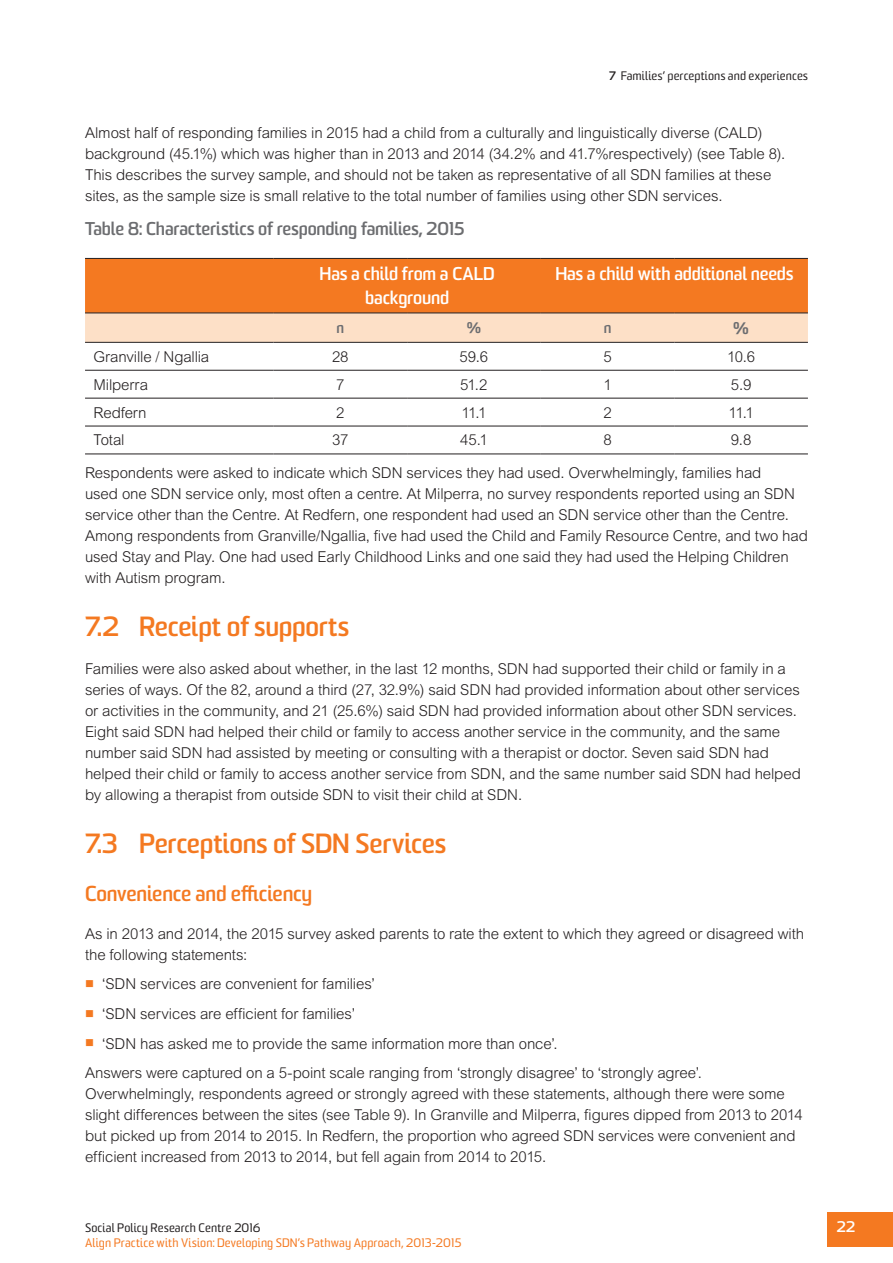
<style>
.page{position:relative;width:893px;height:1263px;background:#fff}
.page>*{position:absolute;margin:0;border:0;box-sizing:border-box;transform-origin:0 0}
.t1{font:700 27px "Sommet";letter-spacing:-.005em;color:#f47921}
.t2{font:700 21px "Sommet";letter-spacing:-.01em;color:#f47921}
.t3{font:700 18px/24px "Sommet";letter-spacing:-.01em;color:#fff;text-align:center}
.t4{font:700 18px "Sommet";letter-spacing:-.005em;color:#6c6d70}
.t5{font:700 16.5px "Sommet";color:#6c6d70}
.t6{font:300 15px/21px "Arial MT Std";letter-spacing:-.01em;color:#231f20}
.t7{font:700 15px "Sommet";color:#6c6d70}
.t8{font:700 15px "Sommet";color:#fff}
.t9{font:12px "Sommet";letter-spacing:.015em;color:#231f20}
.t10{font:12px "Sommet";letter-spacing:.015em;color:#f47921}
.s1{font-weight:700}
</style>
<div class="page">
<div style="left:828px;top:1212px;width:65px;height:35px;background:#f47921"></div>
<svg style="left:85px;top:259px;width:723px;height:83px;background:#f59b59"></svg>
<svg style="left:85px;top:369px;width:723px;height:85px"></svg>
<hr style="left:85px;top:370px;width:189px;height:1px;background:#231f20">
<hr style="left:274px;top:370px;width:133px;height:1px;background:#231f20">
<hr style="left:407px;top:370px;width:134px;height:1px;background:#231f20">
<hr style="left:541px;top:370px;width:133px;height:1px;background:#231f20">
<hr style="left:674px;top:370px;width:134px;height:1px;background:#231f20">
<hr style="left:85px;top:398px;width:189px;height:1px;background:#231f20">
<hr style="left:274px;top:398px;width:133px;height:1px;background:#231f20">
<hr style="left:407px;top:398px;width:134px;height:1px;background:#231f20">
<hr style="left:541px;top:398px;width:133px;height:1px;background:#231f20">
<hr style="left:674px;top:398px;width:134px;height:1px;background:#231f20">
<hr style="left:85px;top:426px;width:189px;height:1px;background:#231f20">
<hr style="left:274px;top:426px;width:133px;height:1px;background:#231f20">
<hr style="left:407px;top:426px;width:134px;height:1px;background:#231f20">
<hr style="left:541px;top:426px;width:133px;height:1px;background:#231f20">
<hr style="left:674px;top:426px;width:134px;height:1px;background:#231f20">
<hr style="left:85px;top:454px;width:189px;height:1px;background:#231f20">
<hr style="left:274px;top:454px;width:133px;height:1px;background:#231f20">
<hr style="left:407px;top:454px;width:134px;height:1px;background:#231f20">
<hr style="left:541px;top:454px;width:133px;height:1px;background:#231f20">
<hr style="left:674px;top:454px;width:134px;height:1px;background:#231f20">
<hr style="left:85px;top:258px;width:189px;height:1px;background:#231f20">
<hr style="left:274px;top:258px;width:133px;height:1px;background:#231f20">
<hr style="left:407px;top:258px;width:134px;height:1px;background:#231f20">
<hr style="left:541px;top:258px;width:133px;height:1px;background:#231f20">
<hr style="left:674px;top:258px;width:134px;height:1px;background:#231f20">
<hr style="left:85px;top:313px;width:189px;height:1px;background:#231f20">
<hr style="left:274px;top:313px;width:133px;height:1px;background:#231f20">
<hr style="left:407px;top:313px;width:134px;height:1px;background:#231f20">
<hr style="left:541px;top:313px;width:133px;height:1px;background:#231f20">
<hr style="left:674px;top:313px;width:134px;height:1px;background:#231f20">
<hr style="left:85px;top:342px;width:189px;height:1px;background:#231f20">
<hr style="left:274px;top:342px;width:133px;height:1px;background:#231f20">
<hr style="left:407px;top:342px;width:134px;height:1px;background:#231f20">
<hr style="left:541px;top:342px;width:133px;height:1px;background:#231f20">
<hr style="left:674px;top:342px;width:134px;height:1px;background:#231f20">
<p class="t9" style="left:609px;top:68px;width:200px"><span class="s1">7</span> Families’ perceptions and experiences</p>
<p class="t6" style="left:85px;top:123px;width:702px">Almost half of responding families in 2015 had a child from a culturally and linguistically diverse (CALD) background (45.1%) which was higher than in 2013 and 2014 (34.2% and 41.7%respectively) (see Table 8).<br>This describes the survey sample, and should not be taken as representative of all SDN families at these sites, as the sample size is small relative to the total number of families using other SDN services.</p>
<p class="t4" style="left:85px;top:218px;width:381px">Table 8: Characteristics of responding families, 2015</p>
<p class="t3" style="left:320px;top:263px;width:177px">Has a child from a CALD background</p>
<p class="t3" style="left:555px;top:263px;width:239px">Has a child with additional needs</p>
<p class="t7" style="left:336px;top:318px;width:9px">n</p>
<p class="t7" style="left:467px;top:318px;width:16px">%</p>
<p class="t7" style="left:604px;top:318px;width:9px">n</p>
<p class="t5" style="left:733px;top:318px;width:18px">%</p>
<p class="t6" style="left:94px;top:346px;width:117px">Granville / Ngallia</p>
<p class="t6" style="left:332px;top:346px;width:18px">28</p>
<p class="t6" style="left:460px;top:346px;width:30px">59.6</p>
<p class="t6" style="left:603px;top:346px;width:10px">5</p>
<p class="t6" style="left:727px;top:346px;width:30px">10.6</p>
<p class="t6" style="left:94px;top:374px;width:56px">Milperra</p>
<p class="t6" style="left:336px;top:374px;width:10px">7</p>
<p class="t6" style="left:460px;top:374px;width:29px">51.2</p>
<p class="t6" style="left:603px;top:374px;width:10px">1</p>
<p class="t6" style="left:731px;top:374px;width:22px">5.9</p>
<p class="t6" style="left:94px;top:402px;width:54px">Redfern</p>
<p class="t6" style="left:336px;top:402px;width:10px">2</p>
<p class="t6" style="left:461px;top:402px;width:27px">11.1</p>
<p class="t6" style="left:603px;top:402px;width:10px">2</p>
<p class="t6" style="left:728px;top:402px;width:27px">11.1</p>
<p class="t6" style="left:94px;top:430px;width:32px">Total</p>
<p class="t6" style="left:332px;top:430px;width:18px">37</p>
<p class="t6" style="left:460px;top:430px;width:29px">45.1</p>
<p class="t6" style="left:603px;top:430px;width:10px">8</p>
<p class="t6" style="left:85px;top:424px;width:678px;line-height:32.2px;text-indent:646px">9.8<br>Respondents were asked to indicate which SDN services they had used. Overwhelmingly, families had</p>
<p class="t6" style="left:85px;top:483px;width:724px">used one SDN service only, most often a centre. At Milperra, no survey respondents reported using an SDN service other than the Centre. At Redfern, one respondent had used an SDN service other than the Centre.<br>Among respondents from Granville/Ngallia, five had used the Child and Family Resource Centre, and two had used Stay and Play. One had used Early Childhood Links and one said they had used the Helping Children with Autism program.</p>
<h1 class="t1" style="left:85px;top:609px;width:265px">7.2 Receipt of supports</h1>
<p class="t6" style="left:85px;top:658px;width:717px">Families were also asked about whether, in the last 12 months, SDN had supported their child or family in a series of ways. Of the 82, around a third (27, 32.9%) said SDN had provided information about other services or activities in the community, and 21 (25.6%) said SDN had provided information about other SDN services.<br>Eight said SDN had helped their child or family to access another service in the community, and the same number said SDN had assisted by meeting or consulting with a therapist or doctor. Seven said SDN had helped their child or family to access another service from SDN, and the same number said SDN had helped by allowing a therapist from outside SDN to visit their child at SDN.</p>
<h1 class="t1" style="left:85px;top:826px;width:363px">7.3 Perceptions of SDN Services</h1>
<h2 class="t2" style="left:85px;top:880px;width:229px">Convenience and efficiency</h2>
<p class="t6" style="left:85px;top:923px;width:721px">As in 2013 and 2014, the 2015 survey asked parents to rate the extent to which they agreed or disagreed with the following statements:</p>
<p class="t6" style="left:102px;top:974px;width:274px">‘SDN services are convenient for families’</p>
<p class="t6" style="left:102px;top:1003px;width:254px">‘SDN services are efficient for families’</p>
<p class="t6" style="left:102px;top:1033px;width:457px">‘SDN has asked me to provide the same information more than once’.</p>
<p class="t6" style="left:85px;top:1062px;width:619px">Answers were captured on a 5-point scale ranging from ‘strongly disagree’ to ‘strongly agree’.</p>
<p class="t6" style="left:85px;top:1083px;width:719px">Overwhelmingly, respondents agreed or strongly agreed with these statements, although there were some slight differences between the sites (see Table 9). In Granville and Milperra, figures dipped from 2013 to 2014 but picked up from 2014 to 2015. In Redfern, the proportion who agreed SDN services were convenient and efficient increased from 2013 to 2014, but fell again from 2014 to 2015.</p>
<p class="t9" style="left:85px;top:1220px;width:177px">Social Policy Research Centre 2016</p>
<p class="t10" style="left:85px;top:1235px;width:378px">Align Practice with Vision: Developing SDN’s Pathway Approach, 2013-2015</p>
<p class="t8" style="left:836px;top:1217px;width:20px">22</p>
</div>
